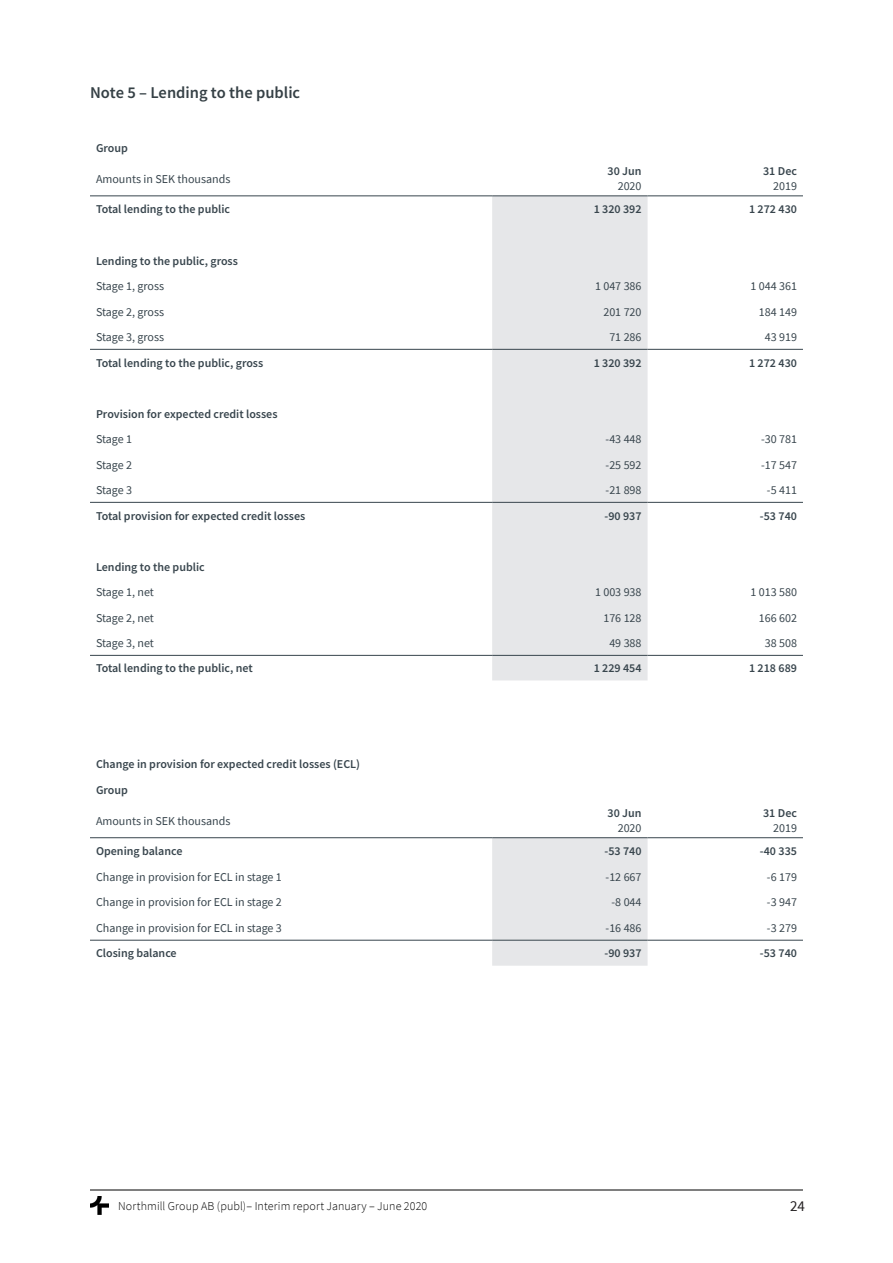
<style>
.page{position:relative;width:893px;height:1263px;background:#fff}
.page>*{position:absolute;margin:0;border:0;box-sizing:border-box;transform-origin:0 0}
.Copy_Text_10_14_Left{font:600 16.5px "Source Sans Pro";color:#354045}
.t1{font:15px "Source Sans Pro";color:#231f20}
.t2{font:600 12px/14.4px "Source Sans Pro";color:#38454d;text-align:right}
.t3{font:12px "Source Sans Pro";color:#38454d}
.t4{font:300 12px "Source Sans Pro";letter-spacing:.01em;color:#000001}
.s1{font-weight:400}
</style>
<div class="page">
<img style="left:90px;top:1196px;width:18px;height:18px">
<hr style="left:90px;top:1190px;width:713px;height:1px;background:#000001">
<div style="left:492px;top:197px;width:156px;height:483px;background:#e6e7e9"></div>
<hr style="left:492px;top:196px;width:156px;height:1px;background:#38454d">
<hr style="left:648px;top:196px;width:155px;height:1px;background:#38454d">
<hr style="left:90px;top:196px;width:402px;height:1px;background:#38454d">
<hr style="left:90px;top:349px;width:402px;height:1px;background:#38454d">
<hr style="left:492px;top:349px;width:156px;height:1px;background:#38454d">
<hr style="left:648px;top:349px;width:155px;height:1px;background:#38454d">
<hr style="left:90px;top:502px;width:402px;height:1px;background:#38454d">
<hr style="left:492px;top:502px;width:156px;height:1px;background:#38454d">
<hr style="left:648px;top:502px;width:155px;height:1px;background:#38454d">
<hr style="left:90px;top:655px;width:402px;height:1px;background:#38454d">
<hr style="left:492px;top:655px;width:156px;height:1px;background:#38454d">
<hr style="left:648px;top:655px;width:155px;height:1px;background:#38454d">
<div style="left:492px;top:838px;width:156px;height:128px;background:#e6e7e9"></div>
<hr style="left:492px;top:837px;width:156px;height:1px;background:#38454d">
<hr style="left:648px;top:837px;width:155px;height:1px;background:#38454d">
<hr style="left:90px;top:837px;width:402px;height:1px;background:#38454d">
<hr style="left:90px;top:940px;width:402px;height:1px;background:#38454d">
<hr style="left:492px;top:940px;width:156px;height:1px;background:#38454d">
<hr style="left:648px;top:940px;width:155px;height:1px;background:#38454d">
<p class="Copy_Text_10_14_Left" style="left:90px;top:81px;width:212px">Note 5 – Lending to the public</p>
<p class="t2" style="left:96px;top:141px;width:33px">Group</p>
<p class="t3" style="left:96px;top:171px;width:136px">Amounts in SEK thousands</p>
<p class="t2" style="left:607px;top:164px;width:36px">30 Jun<br><span class="s1">2020</span></p>
<p class="t2" style="left:763px;top:164px;width:35px">31 Dec<br><span class="s1">2019</span></p>
<p class="t2" style="left:96px;top:202px;width:136px">Total lending to the public</p>
<p class="t2" style="left:594px;top:202px;width:49px">1 320 392</p>
<p class="t2" style="left:749px;top:202px;width:49px">1 272 430</p>
<p class="t2" style="left:96px;top:253px;width:143px">Lending to the public, gross</p>
<p class="t3" style="left:96px;top:278px;width:70px">Stage 1, gross</p>
<p class="t3" style="left:595px;top:278px;width:48px">1 047 386</p>
<p class="t3" style="left:750px;top:278px;width:48px">1 044 361</p>
<p class="t3" style="left:96px;top:304px;width:70px">Stage 2, gross</p>
<p class="t3" style="left:603px;top:304px;width:40px">201 720</p>
<p class="t3" style="left:759px;top:304px;width:40px">184 149</p>
<p class="t3" style="left:96px;top:329px;width:70px">Stage 3, gross</p>
<p class="t3" style="left:609px;top:329px;width:34px">71 286</p>
<p class="t3" style="left:765px;top:329px;width:34px">43 919</p>
<p class="t2" style="left:96px;top:355px;width:169px">Total lending to the public, gross</p>
<p class="t2" style="left:594px;top:355px;width:49px">1 320 392</p>
<p class="t2" style="left:749px;top:355px;width:49px">1 272 430</p>
<p class="t2" style="left:96px;top:406px;width:183px">Provision for expected credit losses</p>
<p class="t3" style="left:96px;top:431px;width:38px">Stage 1</p>
<p class="t3" style="left:606px;top:431px;width:37px">-43 448</p>
<p class="t3" style="left:761px;top:431px;width:37px">-30 781</p>
<p class="t3" style="left:96px;top:457px;width:38px">Stage 2</p>
<p class="t3" style="left:606px;top:457px;width:37px">-25 592</p>
<p class="t3" style="left:761px;top:457px;width:37px">-17 547</p>
<p class="t3" style="left:96px;top:482px;width:38px">Stage 3</p>
<p class="t3" style="left:606px;top:482px;width:37px">-21 898</p>
<p class="t3" style="left:767px;top:482px;width:31px">-5 411</p>
<p class="t2" style="left:96px;top:508px;width:211px">Total provision for expected credit losses</p>
<p class="t2" style="left:604px;top:508px;width:39px">-90 937</p>
<p class="t2" style="left:760px;top:508px;width:39px">-53 740</p>
<p class="t2" style="left:96px;top:559px;width:110px">Lending to the public</p>
<p class="t3" style="left:96px;top:584px;width:60px">Stage 1, net</p>
<p class="t3" style="left:595px;top:584px;width:48px">1 003 938</p>
<p class="t3" style="left:750px;top:584px;width:48px">1 013 580</p>
<p class="t3" style="left:96px;top:610px;width:60px">Stage 2, net</p>
<p class="t3" style="left:603px;top:610px;width:40px">176 128</p>
<p class="t3" style="left:759px;top:610px;width:40px">166 602</p>
<p class="t3" style="left:96px;top:635px;width:60px">Stage 3, net</p>
<p class="t3" style="left:609px;top:635px;width:34px">49 388</p>
<p class="t3" style="left:765px;top:635px;width:34px">38 508</p>
<p class="t2" style="left:96px;top:661px;width:158px">Total lending to the public, net</p>
<p class="t2" style="left:594px;top:661px;width:49px">1 229 454</p>
<p class="t2" style="left:749px;top:661px;width:49px">1 218 689</p>
<p class="t2" style="left:96px;top:757px;width:266px">Change in provision for expected credit losses (ECL)</p>
<p class="t2" style="left:96px;top:782px;width:33px">Group</p>
<p class="t3" style="left:96px;top:813px;width:136px">Amounts in SEK thousands</p>
<p class="t2" style="left:607px;top:806px;width:36px">30 Jun<br><span class="s1">2020</span></p>
<p class="t2" style="left:763px;top:806px;width:35px">31 Dec<br><span class="s1">2019</span></p>
<p class="t2" style="left:96px;top:844px;width:88px">Opening balance</p>
<p class="t2" style="left:604px;top:844px;width:39px">-53 740</p>
<p class="t2" style="left:760px;top:844px;width:39px">-40 335</p>
<p class="t3" style="left:96px;top:869px;width:187px">Change in provision for ECL in stage 1</p>
<p class="t3" style="left:606px;top:869px;width:37px">-12 667</p>
<p class="t3" style="left:767px;top:869px;width:31px">-6 179</p>
<p class="t3" style="left:96px;top:895px;width:187px">Change in provision for ECL in stage 2</p>
<p class="t3" style="left:612px;top:895px;width:31px">-8 044</p>
<p class="t3" style="left:767px;top:895px;width:31px">-3 947</p>
<p class="t3" style="left:96px;top:920px;width:187px">Change in provision for ECL in stage 3</p>
<p class="t3" style="left:606px;top:920px;width:37px">-16 486</p>
<p class="t3" style="left:767px;top:920px;width:31px">-3 279</p>
<p class="t2" style="left:96px;top:946px;width:82px">Closing balance</p>
<p class="t2" style="left:604px;top:946px;width:39px">-90 937</p>
<p class="t2" style="left:760px;top:946px;width:39px">-53 740</p>
<p class="t4" style="left:118px;top:1198px;width:311px">Northmill Group AB (publ)– Interim report January – June 2020</p>
<p class="t1" style="left:790px;top:1196px;width:16px">24</p>
</div>
